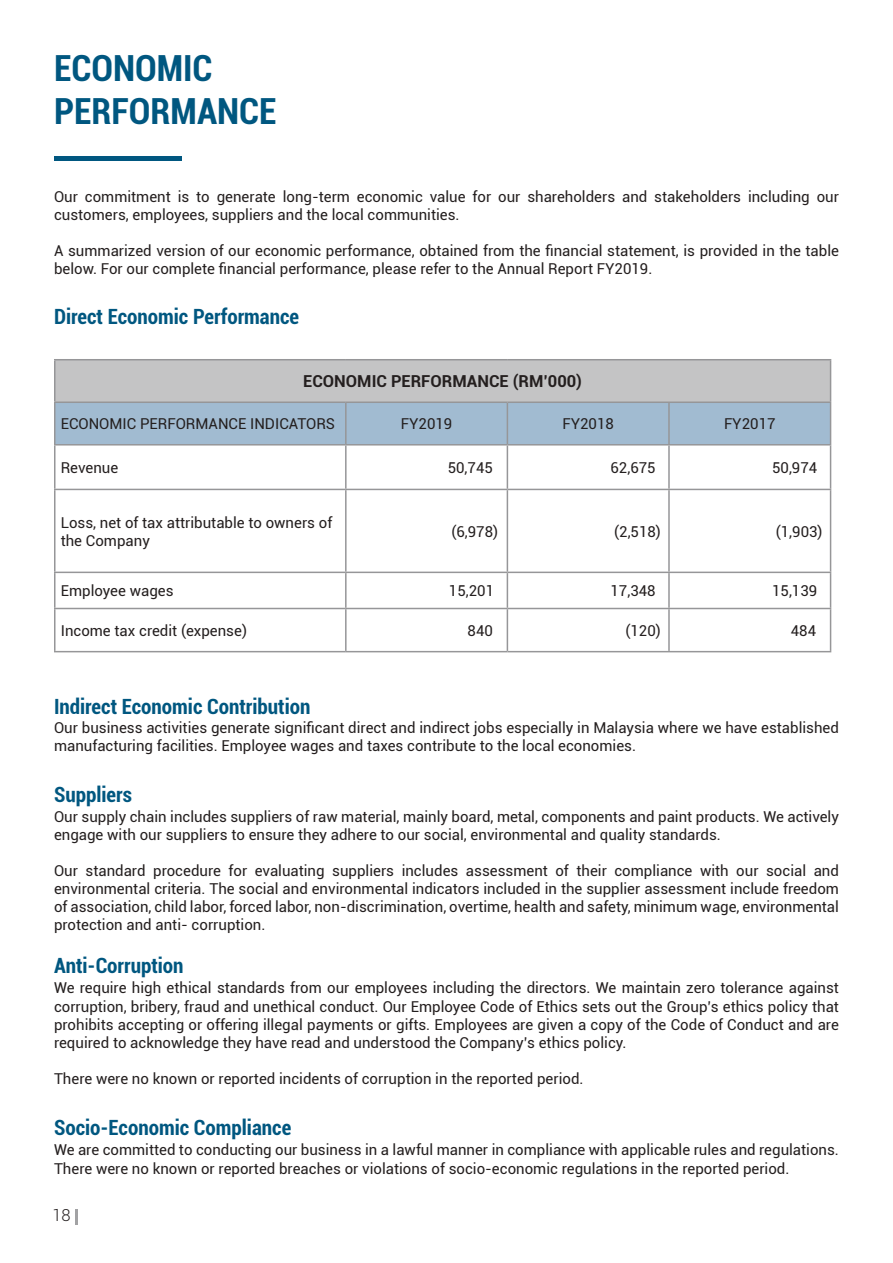
<style>
.page{position:relative;width:893px;height:1263px;background:#fff}
.page>*{position:absolute;margin:0;border:0;box-sizing:border-box;transform-origin:0 0}
.t1{font:700 condensed 36px/43.2px "Roboto";color:#005780}
.t2{font:700 condensed 21px "Roboto";color:#005780}
.t3{font:700 16.5px "Roboto";color:#241f1f}
.t4{font:300 16.5px "Roboto";color:#241f1f}
.t5{font:15px/18px "Roboto";color:#241f1f}
</style>
<div class="page">
<svg style="left:76px;top:1209px;width:2px;height:16px"></svg>
<div style="left:55px;top:360px;width:776px;height:42px;background:#c4c4c5"></div>
<div style="left:56px;top:403px;width:774px;height:41px;background:#a1bbd1"></div>
<hr style="left:54px;top:359px;width:292px;height:1px;background:#969698">
<hr style="left:54px;top:360px;width:2px;height:41px;background:#969698">
<hr style="left:346px;top:359px;width:161px;height:1px;background:#969698">
<hr style="left:507px;top:359px;width:162px;height:1px;background:#969698">
<hr style="left:669px;top:359px;width:162px;height:1px;background:#969698">
<hr style="left:830px;top:360px;width:1px;height:41px;background:#969698">
<hr style="left:54px;top:401px;width:292px;height:2px;background:#969698">
<hr style="left:54px;top:403px;width:2px;height:41px;background:#969698">
<hr style="left:346px;top:401px;width:161px;height:2px;background:#969698">
<hr style="left:345px;top:403px;width:2px;height:41px;background:#969698">
<hr style="left:507px;top:401px;width:162px;height:2px;background:#969698">
<hr style="left:507px;top:403px;width:1px;height:41px;background:#969698">
<hr style="left:669px;top:401px;width:162px;height:2px;background:#969698">
<hr style="left:668px;top:403px;width:2px;height:41px;background:#969698">
<hr style="left:830px;top:403px;width:1px;height:41px;background:#969698">
<hr style="left:54px;top:444px;width:292px;height:1px;background:#969698">
<hr style="left:54px;top:445px;width:2px;height:44px;background:#969698">
<hr style="left:346px;top:444px;width:161px;height:1px;background:#969698">
<hr style="left:345px;top:445px;width:2px;height:44px;background:#969698">
<hr style="left:507px;top:444px;width:162px;height:1px;background:#969698">
<hr style="left:507px;top:445px;width:1px;height:44px;background:#969698">
<hr style="left:669px;top:444px;width:162px;height:1px;background:#969698">
<hr style="left:668px;top:445px;width:2px;height:44px;background:#969698">
<hr style="left:830px;top:445px;width:1px;height:44px;background:#969698">
<hr style="left:54px;top:489px;width:292px;height:1px;background:#969698">
<hr style="left:54px;top:490px;width:2px;height:82px;background:#969698">
<hr style="left:346px;top:489px;width:161px;height:1px;background:#969698">
<hr style="left:345px;top:490px;width:2px;height:82px;background:#969698">
<hr style="left:507px;top:489px;width:162px;height:1px;background:#969698">
<hr style="left:507px;top:490px;width:1px;height:82px;background:#969698">
<hr style="left:669px;top:489px;width:162px;height:1px;background:#969698">
<hr style="left:668px;top:490px;width:2px;height:82px;background:#969698">
<hr style="left:830px;top:490px;width:1px;height:82px;background:#969698">
<hr style="left:54px;top:572px;width:292px;height:1px;background:#969698">
<hr style="left:54px;top:573px;width:2px;height:35px;background:#969698">
<hr style="left:346px;top:572px;width:161px;height:1px;background:#969698">
<hr style="left:345px;top:573px;width:2px;height:35px;background:#969698">
<hr style="left:507px;top:572px;width:162px;height:1px;background:#969698">
<hr style="left:507px;top:573px;width:1px;height:35px;background:#969698">
<hr style="left:669px;top:572px;width:162px;height:1px;background:#969698">
<hr style="left:668px;top:573px;width:2px;height:35px;background:#969698">
<hr style="left:830px;top:573px;width:1px;height:35px;background:#969698">
<hr style="left:54px;top:608px;width:292px;height:1px;background:#969698">
<hr style="left:54px;top:609px;width:2px;height:42px;background:#969698">
<hr style="left:346px;top:608px;width:161px;height:1px;background:#969698">
<hr style="left:345px;top:609px;width:2px;height:42px;background:#969698">
<hr style="left:507px;top:608px;width:162px;height:1px;background:#969698">
<hr style="left:507px;top:609px;width:1px;height:42px;background:#969698">
<hr style="left:669px;top:608px;width:162px;height:1px;background:#969698">
<hr style="left:668px;top:609px;width:2px;height:42px;background:#969698">
<hr style="left:830px;top:609px;width:1px;height:42px;background:#969698">
<hr style="left:54px;top:651px;width:292px;height:1px;background:#969698">
<hr style="left:346px;top:651px;width:161px;height:1px;background:#969698">
<hr style="left:507px;top:651px;width:162px;height:1px;background:#969698">
<hr style="left:669px;top:651px;width:162px;height:1px;background:#969698">
<div style="left:54px;top:156px;width:128px;height:5px;background:#005780"></div>
<h1 class="t1" style="left:54px;top:45px;width:224px">ECONOMIC<br>PERFORMANCE</h1>
<p class="t5" style="left:54px;top:187px;width:786px">Our commitment is to generate long-term economic value for our shareholders and stakeholders including our customers, employees, suppliers and the local communities.</p>
<p class="t5" style="left:54px;top:241px;width:786px">A summarized version of our economic performance, obtained from the financial statement, is provided in the table below. For our complete financial performance, please refer to the Annual Report FY2019.</p>
<h2 class="t2" style="left:54px;top:302px;width:247px">Direct Economic Performance</h2>
<p class="t3" style="left:303px;top:370px;width:280px">ECONOMIC PERFORMANCE (RM’000)</p>
<p class="t5" style="left:61px;top:414px;width:276px">ECONOMIC PERFORMANCE INDICATORS</p>
<p class="t5" style="left:401px;top:414px;width:53px">FY2019</p>
<p class="t5" style="left:562px;top:414px;width:53px">FY2018</p>
<p class="t5" style="left:724px;top:414px;width:53px">FY2017</p>
<p class="t5" style="left:61px;top:458px;width:59px">Revenue</p>
<p class="t5" style="left:448px;top:458px;width:47px">50,745</p>
<p class="t5" style="left:610px;top:458px;width:47px">62,675</p>
<p class="t5" style="left:772px;top:458px;width:47px">50,974</p>
<p class="t5" style="left:61px;top:513px;width:273px">Loss, net of tax attributable to owners of the Company</p>
<p class="t5" style="left:451px;top:522px;width:48px">(6,978)</p>
<p class="t5" style="left:614px;top:522px;width:48px">(2,518)</p>
<p class="t5" style="left:776px;top:522px;width:48px">(1,903)</p>
<p class="t5" style="left:61px;top:581px;width:114px">Employee wages</p>
<p class="t5" style="left:449px;top:581px;width:47px">15,201</p>
<p class="t5" style="left:610px;top:581px;width:47px">17,348</p>
<p class="t5" style="left:772px;top:581px;width:47px">15,139</p>
<p class="t5" style="left:61px;top:621px;width:188px">Income tax credit (expense)</p>
<p class="t5" style="left:468px;top:621px;width:27px">840</p>
<p class="t5" style="left:625px;top:621px;width:37px">(120)</p>
<p class="t5" style="left:791px;top:621px;width:27px">484</p>
<h2 class="t2" style="left:54px;top:691px;width:258px">Indirect Economic Contribution</h2>
<p class="t5" style="left:54px;top:718px;width:786px">Our business activities generate significant direct and indirect jobs especially in Malaysia where we have established manufacturing facilities. Employee wages and taxes contribute to the local economies.</p>
<h2 class="t2" style="left:54px;top:779px;width:79px">Suppliers</h2>
<p class="t5" style="left:54px;top:807px;width:786px">Our supply chain includes suppliers of raw material, mainly board, metal, components and paint products. We actively engage with our suppliers to ensure they adhere to our social, environmental and quality standards.</p>
<p class="t5" style="left:54px;top:861px;width:786px;text-align:justify">Our standard procedure for evaluating suppliers includes assessment of their compliance with our social and environmental criteria. The social and environmental indicators included in the supplier assessment include freedom of association, child labor, forced labor, non-discrimination, overtime, health and safety, minimum wage, environmental protection and anti- corruption.</p>
<h2 class="t2" style="left:54px;top:950px;width:131px">Anti-Corruption</h2>
<p class="t5" style="left:54px;top:977px;width:786px;line-height:19.8px">We require high ethical standards from our employees including the directors. We maintain zero tolerance against corruption, bribery, fraud and unethical conduct. Our Employee Code of Ethics sets out the Group’s ethics policy that</p>
<p class="t5" style="left:54px;top:1015px;width:786px">prohibits accepting or offering illegal payments or gifts. Employees are given a copy of the Code of Conduct and are required to acknowledge they have read and understood the Company’s ethics policy.</p>
<p class="t5" style="left:54px;top:1069px;width:531px">There were no known or reported incidents of corruption in the reported period.</p>
<h2 class="t2" style="left:54px;top:1112px;width:239px">Socio-Economic Compliance</h2>
<p class="t5" style="left:54px;top:1139px;width:786px;line-height:19.8px">We are committed to conducting our business in a lawful manner in compliance with applicable rules and regulations.<br>There were no known or reported breaches or violations of socio-economic regulations in the reported period.</p>
<p class="t4" style="left:52px;top:1204px;width:20px">18</p>
</div>
